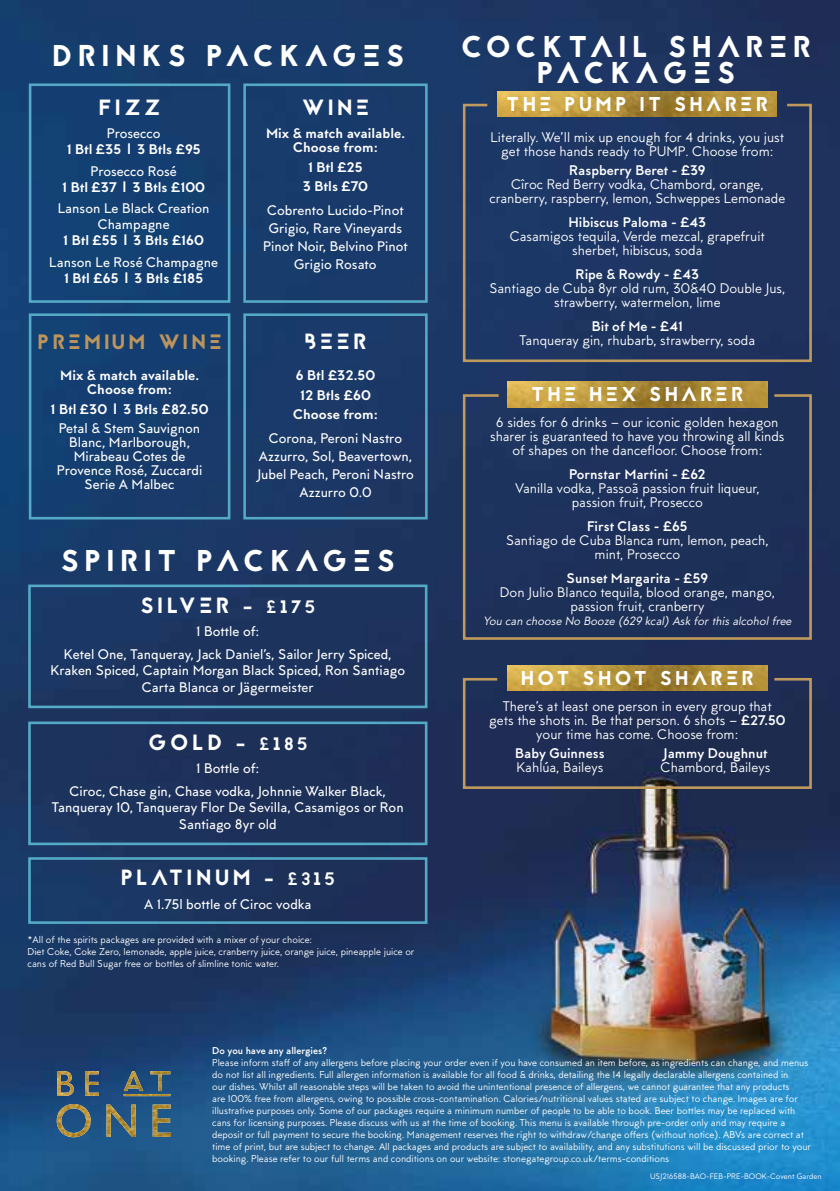
<style>
.page{position:relative;width:840px;height:1191px;background:#fff}
.page>*{position:absolute;margin:0;border:0;box-sizing:border-box;transform-origin:0 0}
.t1{font:30px "Jaapokkisubtract";letter-spacing:.19em;color:#fff}
.t2{font:30px/26px "Jaapokkisubtract";letter-spacing:.17em;color:#fff;text-align:center}
.t3{font:22px "Jaapokkisubtract";letter-spacing:.16em;color:#fff}
.t4{font:20.8px "Jaapokkisubtract";letter-spacing:.16em;color:#bc955c}
.t5{font:20px "Jaapokkisubtract";letter-spacing:.18em;color:#fff}
.t6{font:14px/14px "MTT Milano";color:#fff;text-align:center}
.t7{font:500 14px/18px "MTT Milano";color:#fff;text-align:center}
.t8{font:800 14px/19.6px "MTT Milano";color:#fff;text-align:center}
.t9{font:700 14px "MTT Milano";color:#fff}
.t10{font:italic 12px "MTT Milano";color:#fff}
.t11{font:10px/12px "MTT Milano";color:#fff}
.t12{font:700 10px "MTT Milano";color:#fff}
.t13{font:8px "MTT Milano";color:#fff}
.s1{font-size:18px}
.s2{font-weight:700}
</style>
<div class="page">
<img style="left:0;top:0;width:839px;height:1191px">
<img style="left:57px;top:1071px;width:114px;height:66px">
<div style="left:461px;top:102px;width:351px;height:261px;background:#1e3560"></div>
<div style="left:461px;top:393px;width:351px;height:248px;background:#1d3058"></div>
<svg style="left:461px;top:676px;width:351px;height:114px;background:#263252"></svg>
<img style="left:497px;top:91px;width:279px;height:26px">
<img style="left:507px;top:381px;width:260px;height:26px">
<img style="left:507px;top:665px;width:260px;height:26px">
<svg style="left:27px;top:583px;width:401px;height:126px;background:#1e3a64"></svg>
<svg style="left:27px;top:720px;width:401px;height:126px;background:#1f365f"></svg>
<svg style="left:27px;top:856px;width:401px;height:69px;background:#203d66"></svg>
<div style="left:27px;top:82px;width:204px;height:222px;background:#144072"></div>
<svg style="left:27px;top:312px;width:204px;height:209px;background:#184273"></svg>
<svg style="left:242px;top:312px;width:186px;height:209px;background:#1d3e6c"></svg>
<div style="left:242px;top:82px;width:186px;height:222px;background:#193b6b"></div>
<h1 class="t1" style="left:52px;top:34px;width:353px">DRINKS PACKAGES</h1>
<h2 class="t3" style="left:99px;top:92px;width:63px">FIZZ</h2>
<h3 class="t7" style="left:107px;top:125px;width:55px">Prosecco</h3>
<h3 class="t8" style="left:67px;top:140px;width:135px">1 Btl £35 | 3 Btls £95</h3>
<h3 class="t7" style="left:90px;top:162px;width:88px">Prosecco Rosé</h3>
<h3 class="t8" style="left:62px;top:178px;width:144px">1 Btl £37 | 3 Btls £100</h3>
<h3 class="t7" style="left:58px;top:201px;width:153px;line-height:16px">Lanson Le Black Creation<br>Champagne</h3>
<h3 class="t8" style="left:63px;top:231px;width:142px">1 Btl £55 | 3 Btls £160</h3>
<h3 class="t7" style="left:49px;top:254px;width:170px">Lanson Le Rosé Champagne</h3>
<h3 class="t8" style="left:64px;top:269px;width:140px">1 Btl £65 | 3 Btls £185</h3>
<h2 class="t3" style="left:301px;top:92px;width:69px">WINE</h2>
<h3 class="t8" style="left:266px;top:127px;width:140px;line-height:14px">Mix &amp; match available.<br>Choose from:</h3>
<h3 class="t8" style="left:303px;top:158px;width:67px">1 Btl £25<br>3 Btls £70</h3>
<h3 class="t7" style="left:263px;top:202px;width:146px">Cobrento Lucido-Pinot<br>Grigio, Rare Vineyards<br>Pinot Noir, Belvino Pinot<br>Grigio Rosato</h3>
<h3 class="t4" style="left:37px;top:327px;width:186px">PREMIUM WINE</h3>
<h2 class="t3" style="left:304px;top:326px;width:64px">BEER</h2>
<h3 class="t8" style="left:60px;top:369px;width:140px;line-height:14px">Mix &amp; match available.<br>Choose from:</h3>
<h3 class="t8" style="left:51px;top:399px;width:159px">1 Btl £30 | 3 Btls £82.50</h3>
<h3 class="t7" style="left:57px;top:422px;width:147px;line-height:14px">Petal &amp; Stem Sauvignon<br>Blanc, Marlborough,<br>Mirabeau Cotes de<br>Provence Rosé, Zuccardi<br>Serie A Malbec</h3>
<h3 class="t8" style="left:293px;top:366px;width:86px">6 Btl £32.50<br>12 Btls £60<br>Choose from:</h3>
<h3 class="t7" style="left:257px;top:429px;width:158px">Corona, Peroni Nastro<br>Azzurro, Sol, Beavertown,<br>Jubel Peach, Peroni Nastro<br>Azzurro 0.0</h3>
<h1 class="t1" style="left:61px;top:540px;width:335px">SPIRIT PACKAGES</h1>
<h2 class="t3" style="left:140px;top:589px;width:176px">SILVER - <span class="s1">£175</span></h2>
<h3 class="t7" style="left:64px;top:620px;width:329px;line-height:22.4px">1 Bottle of:<br>Ketel One, Tanqueray, Jack Daniel’s, Sailor Jerry Spiced,</h3>
<h3 class="t7" style="left:50px;top:662px;width:356px;line-height:16.8px">Kraken Spiced, Captain Morgan Black Spiced, Ron Santiago<br>Carta Blanca or Jägermeister</h3>
<h2 class="t3" style="left:148px;top:726px;width:161px">GOLD - <span class="s1">£185</span></h2>
<h3 class="t7" style="left:70px;top:757px;width:318px;line-height:22.4px">1 Bottle of:<br>Ciroc, Chase gin, Chase vodka, Johnnie Walker Black,</h3>
<h3 class="t7" style="left:52px;top:799px;width:353px;line-height:16.8px">Tanqueray 10, Tanqueray Flor De Sevilla, Casamigos or Ron<br>Santiago 8yr old</h3>
<h2 class="t3" style="left:121px;top:862px;width:216px">PLATINUM - <span class="s1">£315</span></h2>
<h3 class="t7" style="left:144px;top:895px;width:169px">A 1.75l bottle of Ciroc vodka</h3>
<p class="t11" style="left:27px;top:933px;width:388px">*All of the spirits packages are provided with a mixer of your choice:<br>Diet Coke, Coke Zero, lemonade, apple juice, cranberry juice, orange juice, pineapple juice or cans of Red Bull Sugar free or bottles of slimline tonic water.</p>
<h1 class="t2" style="left:460px;top:34px;width:351px">COCKTAIL SHARER<br>PACKAGES</h1>
<h3 class="t5" style="left:506px;top:90px;width:263px">THE PUMP IT SHARER</h3>
<h3 class="t6" style="left:490px;top:130px;width:295px">Literally. We’ll mix up enough for 4 drinks, you just get those hands ready to PUMP. Choose from:</h3>
<h3 class="t9" style="left:568px;top:162px;width:138px">Raspberry Beret - £39</h3>
<h3 class="t6" style="left:489px;top:177px;width:297px">Cîroc Red Berry vodka, Chambord, orange, cranberry, raspberry, lemon, Schweppes Lemonade</h3>
<h3 class="t9" style="left:568px;top:214px;width:139px">Hibiscus Paloma - £43</h3>
<h3 class="t6" style="left:509px;top:229px;width:256px">Casamigos tequila, Verde mezcal, grapefruit sherbet, hibiscus, soda</h3>
<h3 class="t9" style="left:575px;top:266px;width:125px">Ripe &amp; Rowdy - £43</h3>
<h3 class="t6" style="left:489px;top:281px;width:297px">Santiago de Cuba 8yr old rum, 30&amp;40 Double Jus, strawberry, watermelon, lime</h3>
<h3 class="t9" style="left:591px;top:318px;width:93px">Bit of Me - £41</h3>
<h3 class="t6" style="left:519px;top:333px;width:237px">Tanqueray gin, rhubarb, strawberry, soda</h3>
<h3 class="t5" style="left:531px;top:380px;width:213px">THE HEX SHARER</h3>
<h3 class="t6" style="left:490px;top:415px;width:296px">6 sides for 6 drinks – our iconic golden hexagon sharer is guaranteed to have you throwing all kinds of shapes on the dancefloor. Choose from:</h3>
<h3 class="t9" style="left:568px;top:466px;width:138px">Pornstar Martini - £62</h3>
<h3 class="t6" style="left:515px;top:481px;width:246px">Vanilla vodka, Passoã passion fruit liqueur, passion fruit, Prosecco</h3>
<h3 class="t9" style="left:586px;top:518px;width:102px">First Class - £65</h3>
<h3 class="t6" style="left:506px;top:533px;width:264px">Santiago de Cuba Blanca rum, lemon, peach, mint, Prosecco</h3>
<h3 class="t9" style="left:566px;top:570px;width:143px">Sunset Margarita - £59</h3>
<h3 class="t6" style="left:499px;top:585px;width:276px">Don Julio Blanco tequila, blood orange, mango, passion fruit, cranberry</h3>
<p class="t10" style="left:483px;top:614px;width:312px">You can choose No Booze (629 kcal) Ask forthis alcoholfree</p>
<h3 class="t5" style="left:520px;top:664px;width:234px">HOT SHOT SHARER</h3>
<h3 class="t6" style="left:489px;top:699px;width:297px">There’s at least one person in every group that gets the shots in. Be that person. 6 shots – <span class="s2">£27.50 </span>your time has come. Choose from:</h3>
<h3 class="t9" style="left:515px;top:745px;width:91px">Baby Guinness</h3>
<h3 class="t6" style="left:516px;top:761px;width:88px">Kahlúa, Baileys</h3>
<h3 class="t9" style="left:662px;top:745px;width:106px">Jammy Doughnut</h3>
<h3 class="t6" style="left:660px;top:761px;width:111px">Chambord, Baileys</h3>
<p class="t12" style="left:212px;top:1044px;width:116px">Do you have any allergies?</p>
<p class="t11" style="left:212px;top:1056px;width:600px">Please inform staff of any allergens before placing your order even if you have consumed an item before, as ingredients can change, and menus do not list all ingredients. Full allergen information is available for all food &amp; drinks, detailing the 14 legally declarable allergens contained in<br>our dishes. Whilst all reasonable steps will be taken to avoid the unintentional presence of allergens, we cannot guarantee that any products<br>are 100% free from allergens, owing to possible cross-contamination. Calories/nutritional values stated are subject to change. Images are for illustrative purposes only. Some of our packages require a minimum number of people to be able to book. Beer bottles may be replaced with cans for licensing purposes. Please discuss with us at the time of booking. This menu is available through pre-order only and may require a deposit or full payment to secure the booking. Management reserves the right to withdraw/change offers (without notice). ABVs are correct at time of print, but are subject to change. All packages and products are subject to availability, and any substitutions will be discussed prior to your booking. Please refer to our full terms and conditions on our website: stonegategroup.co.uk/terms-conditions</p>
<p class="t13" style="left:649px;top:1171px;width:173px">USJ216588-BAO-FEB-PRE-BOOK-Covent Garden</p>
</div>
